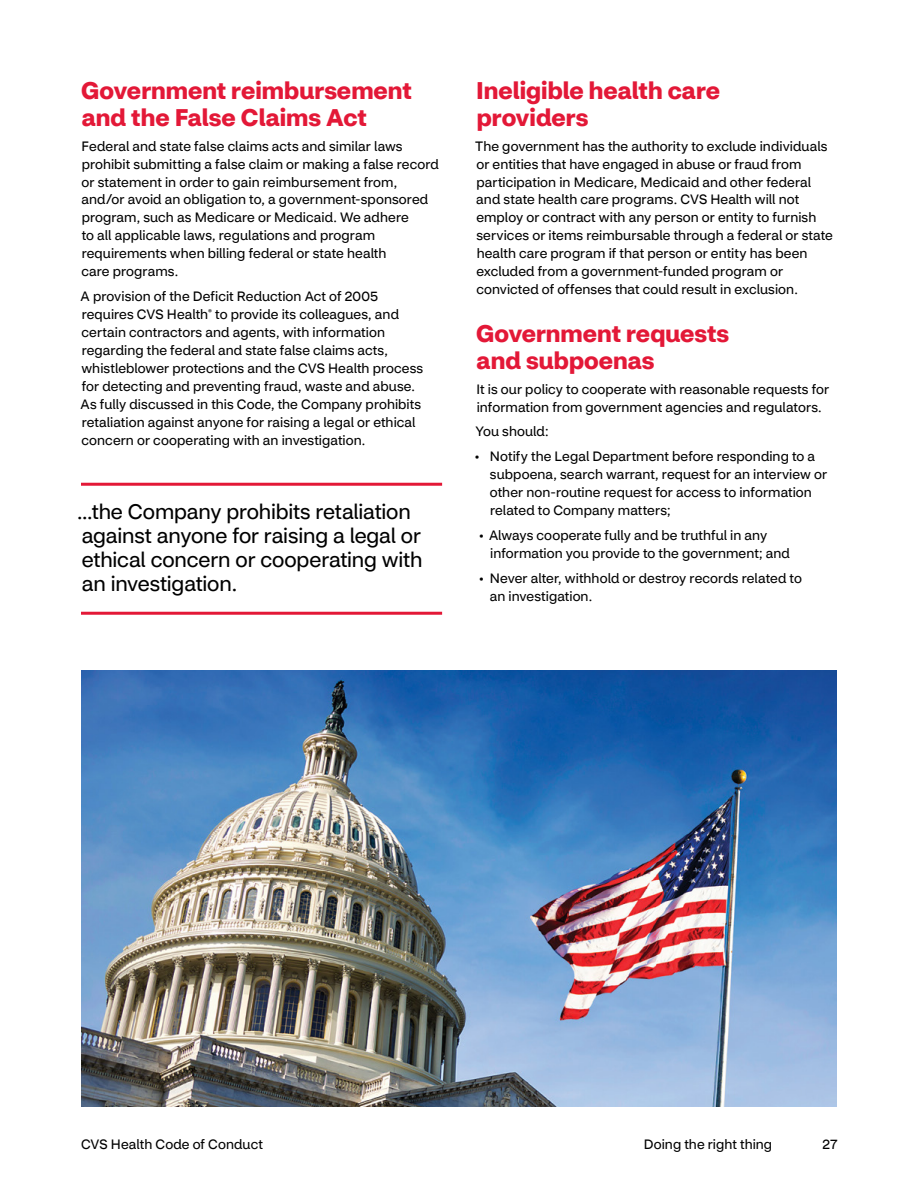
<style>
.page{position:relative;width:918px;height:1188px;background:#fff}
.page>*{position:absolute;margin:0;border:0;box-sizing:border-box;transform-origin:0 0}
.t1{font:700 24px/27px "CVS Health Sans";color:#e31837}
.t2{font:21px/24px "CVS Health Sans";letter-spacing:-.01em;color:#000}
.t3{font:13.5px/18px "CVS Health Sans";letter-spacing:.005em;color:#000}
</style>
<div class="page">
<img style="left:81px;top:671px;width:756px;height:436px">
<hr style="left:81px;top:483px;width:361px;height:3px;background:#e31837">
<hr style="left:81px;top:612px;width:361px;height:3px;background:#e31837">
<h1 class="t1" style="left:81px;top:77px;width:332px">Government reimbursement and the False Claims Act</h1>
<p class="t3" style="left:81px;top:137px;width:359px">Federal and state false claims acts and similar laws prohibit submitting a false claim or making a false record or statement in order to gain reimbursement from, and/or avoid an obligation to, a government-sponsored program, such as Medicare or Medicaid. We adhere<br>to all applicable laws, regulations and program requirements when billing federal or state health<br>care programs.</p>
<p class="t3" style="left:81px;top:288px;width:344px">A provision of the Deficit Reduction Act of 2005 requires CVS Health<sup>®</sup> to provide its colleagues, and certain contractors and agents, with information regarding the federal and state false claims acts, whistleblower protections and the CVS Health process for detecting and preventing fraud, waste and abuse.<br>As fully discussed in this Code, the Company prohibits retaliation against anyone for raising a legal or ethical concern or cooperating with an investigation.</p>
<h2 class="t2" style="left:77px;top:500px;width:347px">...the Company prohibits retaliation against anyone for raising a legal or ethical concern or cooperating with an investigation.</h2>
<h1 class="t1" style="left:476px;top:77px;width:246px">Ineligible health care providers</h1>
<p class="t3" style="left:475px;top:137px;width:359px">The government has the authority to exclude individuals or entities that have engaged in abuse or fraud from participation in Medicare, Medicaid and other federal and state health care programs. CVS Health will not employ or contract with any person or entity to furnish services or items reimbursable through a federal or state health care program if that person or entity has been excluded from a government-funded program or convicted of offenses that could result in exclusion.</p>
<h1 class="t1" style="left:476px;top:320px;width:255px">Government requests and subpoenas</h1>
<p class="t3" style="left:476px;top:380px;width:354px">It is our policy to cooperate with reasonable requests for information from government agencies and regulators.</p>
<p class="t3" style="left:475px;top:423px;width:75px">You should:</p>
<p class="t3" style="left:490px;top:447px;width:339px;text-indent:-15px">• Notify the Legal Department before responding to a subpoena, search warrant, request for an interview or other non-routine request for access to information related to Company matters;</p>
<p class="t3" style="left:490px;top:526px;width:301px;text-indent:-11px">• Always cooperate fully and be truthful in any information you provide to the government; and</p>
<p class="t3" style="left:490px;top:569px;width:314px;text-indent:-11px">• Never alter, withhold or destroy records related to an investigation.</p>
<p class="t3" style="left:81px;top:1136px;width:183px">CVS Health Code of Conduct</p>
<p class="t3" style="left:644px;top:1136px;width:130px">Doing the right thing</p>
<p class="t3" style="left:822px;top:1135px;width:17px">27</p>
</div>
